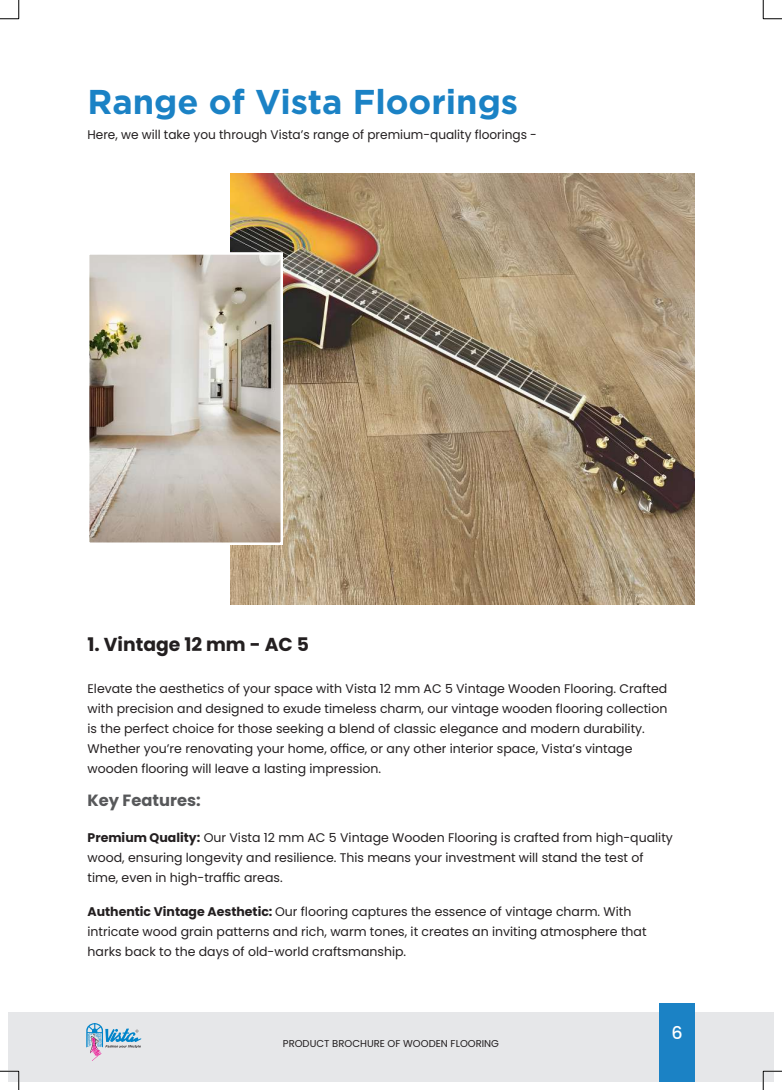
<style>
.page{position:relative;width:782px;height:1090px;background:#fff}
.page>*{position:absolute;margin:0;border:0;box-sizing:border-box;transform-origin:0 0}
.t1{font:700 34.38px "Gotham";color:#1b82c5}
.t2{font:700 18.75px "Poppins";color:#231f20}
.t3{font:500 17.5px "Poppins";color:#fff}
.t4{font:700 16.25px "Poppins";color:#57585a}
.t5{font:12.5px/20px "Poppins";color:#231f20}
.t6{font:10px "Poppins";color:#231f20}
.s1{font-weight:700}
</style>
<div class="page">
<div style="left:8px;top:1013px;width:765px;height:69px;background:#e6e7e9"></div>
<div style="left:659px;top:1004px;width:36px;height:78px;background:#1b82c5"></div>
<svg style="left:86px;top:1023px;width:55px;height:38px"></svg>
<img style="left:231px;top:174px;width:463px;height:430px">
<img style="left:90px;top:255px;width:190px;height:287px">
<div style="left:87px;top:252px;width:196px;height:293px;border:2px solid #fff"></div>
<svg style="left:0;top:0;width:20px;height:20px"></svg>
<svg style="left:0;top:1070px;width:20px;height:20px"></svg>
<svg style="left:762px;top:0;width:20px;height:20px"></svg>
<svg style="left:762px;top:1070px;width:20px;height:20px"></svg>
<h1 class="t1" style="left:88px;top:79px;width:432px">Range of Vista Floorings</h1>
<p class="t5" style="left:88px;top:125px;width:451px">Here, we will take you through Vista’s range of premium-quality floorings -</p>
<h2 class="t2" style="left:88px;top:633px;width:223px">1. Vintage 12 mm - AC 5</h2>
<p class="t5" style="left:88px;top:679px;width:581px">Elevate the aesthetics of your space with Vista 12 mm AC 5 Vintage Wooden Flooring. Crafted with precision and designed to exude timeless charm, our vintage wooden flooring collection is the perfect choice for those seeking a blend of classic elegance and modern durability.<br>Whether you’re renovating your home, office, or any other interior space, Vista’s vintage wooden flooring will leave a lasting impression.</p>
<h3 class="t4" style="left:88px;top:790px;width:115px">Key Features:</h3>
<p class="t5" style="left:88px;top:828px;width:587px"><span class="s1">Premium Quality:</span> Our Vista 12 mm AC 5 Vintage Wooden Flooring is crafted from high-quality wood, ensuring longevity and resilience. This means your investment will stand the test of time, even in high-traffic areas.</p>
<p class="t5" style="left:88px;top:901px;width:560px"><span class="s1">Authentic Vintage Aesthetic:</span> Our flooring captures the essence of vintage charm. With intricate wood grain patterns and rich, warm tones, it creates an inviting atmosphere that harks back to the days of old-world craftsmanship.</p>
<p class="t6" style="left:283px;top:1038px;width:218px">PRODUCT BROCHURE OF WOODEN FLOORING</p>
<h3 class="t3" style="left:671px;top:1022px;width:13px">6</h3>
</div>
